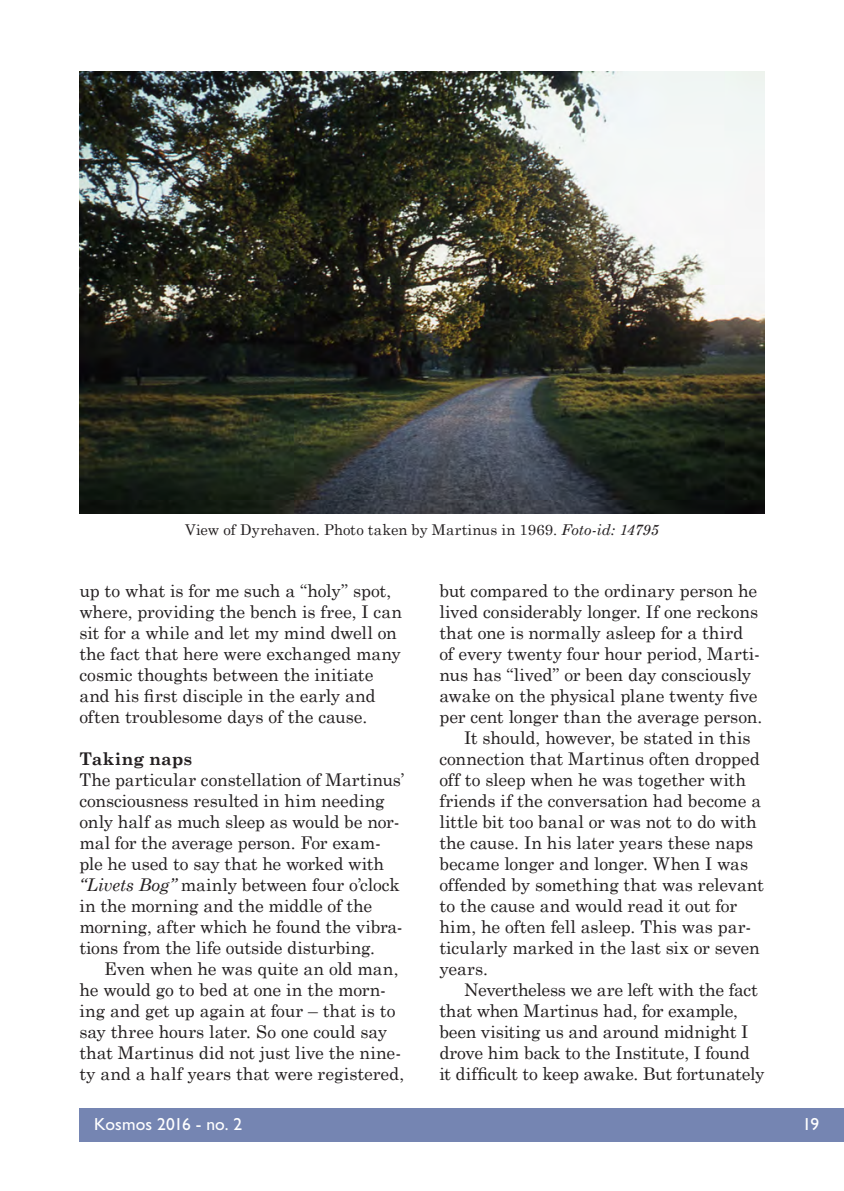
<style>
.page{position:relative;width:844px;height:1191px;background:#fff}
.page>*{position:absolute;margin:0;border:0;box-sizing:border-box;transform-origin:0 0}
.t1{font:17.5px/21px "Century Schoolbook";letter-spacing:-.01em;color:#231f20}
.t2{font:17.5px "Gill Sans";letter-spacing:.005em;color:#fff}
.t3{font:700 17.5px "Century Schoolbook";letter-spacing:.005em;color:#231f20}
.t4{font:14.88px "Century Schoolbook";letter-spacing:.005em;color:#231f20}
.s1{font-style:italic}
</style>
<div class="page">
<div style="left:79px;top:1107px;width:764px;height:34px;background:#7585b2"></div>
<img style="left:79px;top:72px;width:685px;height:441px">
<p class="t4" style="left:185px;top:517px;width:475px">View of Dyrehaven. Photo taken by Martinus in 1969. <span class="s1">Foto-id: 14795</span></p>
<p class="t1" style="left:79px;top:579px;width:324px">up to what is for me such a “holy” spot, where, providing the bench is free, I can sit for a while and let my mind dwell on the fact that here were exchanged many cosmic thoughts between the initiate and his first disciple in the early and often troublesome days of the cause.</p>
<p class="t3" style="left:79px;top:745px;width:114px">Taking naps</p>
<p class="t1" style="left:79px;top:768px;width:326px">The particular constellation of Martinus’ consciousness resulted in him needing only half as much sleep as would be nor&shy;mal for the average person. For exam&shy;ple he used to say that he worked with <span class="s1">“Livets Bog”</span> mainly between four o’clock in the morning and the middle of the morning, after which he found the vibra&shy;tions from the life outside disturbing.</p>
<p class="t1" style="left:79px;top:957px;width:326px;text-indent:25px">Even when he was quite an old man, he would go to bed at one in the morn&shy;ing and get up again at four – that is to say three hours later. So one could say that Martinus did not just live the nine&shy;ty and a half years that were registered,</p>
<p class="t1" style="left:439px;top:579px;width:324px">but compared to the ordinary person he lived considerably longer. If one reckons that one is normally asleep for a third<br>of every twenty four hour period, Marti&shy;nus has “lived” or been day consciously awake on the physical plane twenty five per cent longer than the average person.</p>
<p class="t1" style="left:439px;top:726px;width:326px;text-indent:25px">It should, however, be stated in this connection that Martinus often dropped off to sleep when he was together with friends if the conversation had become a little bit too banal or was not to do with the cause. In his later years these naps became longer and longer. When I was offended by something that was relevant to the cause and would read it out for him, he often fell asleep. This was par&shy;ticularly marked in the last six or seven years.</p>
<p class="t1" style="left:439px;top:978px;width:326px;text-indent:25px">Nevertheless we are left with the fact that when Martinus had, for example, been visiting us and around midnight I drove him back to the Institute, I found it difficult to keep awake. But fortunately</p>
<p class="t2" style="left:94px;top:1114px;width:149px">Kosmos 2016 - no. 2</p>
<p class="t2" style="left:802px;top:1114px;width:18px">19</p>
</div>
